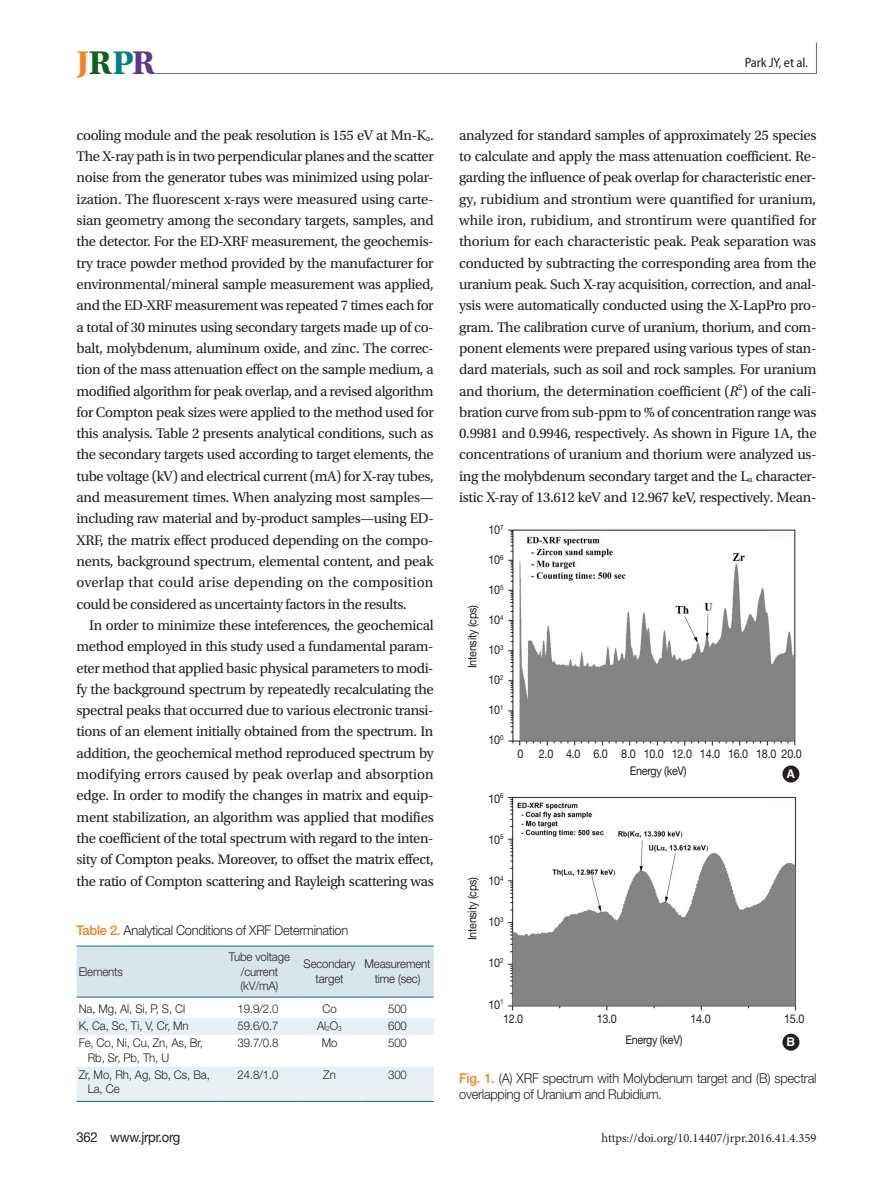
<style>
.page{position:relative;width:893px;height:1191px;background:#fff}
.page>*{position:absolute;margin:0;border:0;box-sizing:border-box;transform-origin:0 0}
.t1{font:700 34.5px "Utopia Std";color:#f58220}
.본문{font:14.7px/21.3px "Utopia Std";letter-spacing:-.025em;color:#231f20;text-align:justify}
.t2{font:13.8px "Helvetica Neue LT Std";letter-spacing:-.025em;color:#231f20;scale:.95 1}
.표_제목__그림_설명{font:300 13.5px/16.2px "Helvetica Neue LT Std";letter-spacing:-.02em;color:#231f20;scale:.95 1}
.t3{font:semi-condensed 13.5px "Myriad Pro";letter-spacing:-.01em;color:#231f20}
.t4{font:12.6px "Minion Pro";color:#231f20}
.표_본문{font:300 12px/14.4px "Helvetica Neue LT Std";letter-spacing:-.01em;color:#231f20;scale:.95 1}
.그림_지문_8pt{font:12px "Helvetica Neue LT Std";letter-spacing:-.025em;color:#231f20;scale:.9 1}
.t5{font:700 12px "Helvetica LT Std";color:#fff}
.s1{color:#105f1e}
.s2{color:#008185}
.s3{color:#5d388a}
.s4{font-family:"Minion Pro";font-size:9px}
.s5{font-weight:500;color:#f58220}
.s6{font-style:italic}
.s7{font-size:7.05px}
</style>
<div class="page">
<svg style="left:155px;top:42px;width:662px;height:32px"></svg>
<svg style="left:77px;top:946px;width:357px;height:155px"></svg>
<hr style="left:77px;top:945px;width:144px;height:1px;background:#156781">
<hr style="left:221px;top:945px;width:77px;height:1px;background:#156781">
<hr style="left:298px;top:945px;width:63px;height:1px;background:#156781">
<hr style="left:361px;top:945px;width:73px;height:1px;background:#156781">
<hr style="left:77px;top:996px;width:144px;height:1px;background:#156781">
<hr style="left:221px;top:996px;width:77px;height:1px;background:#156781">
<hr style="left:298px;top:996px;width:63px;height:1px;background:#156781">
<hr style="left:361px;top:996px;width:73px;height:1px;background:#156781">
<hr style="left:77px;top:1101px;width:144px;height:1px;background:#156781">
<hr style="left:221px;top:1101px;width:77px;height:1px;background:#156781">
<hr style="left:298px;top:1101px;width:63px;height:1px;background:#156781">
<hr style="left:361px;top:1101px;width:73px;height:1px;background:#156781">
<img style="left:509px;top:529px;width:287px;height:216px">
<img style="left:507px;top:796px;width:290px;height:215px">
<div style="left:782px;top:765px;width:17px;height:17px;background:#231f20;border-radius:50%"></div>
<div style="left:782px;top:1033px;width:17px;height:17px;background:#231f20;border-radius:50%"></div>
<h1 class="t1" style="left:77px;top:43px;width:80px">J<span class="s1">R</span><span class="s2">P</span><span class="s3">R</span></h1>
<p class="t3" style="left:745px;top:54px;width:65px">Park JY, et al.</p>
<p class="본문" style="left:77px;top:125px;width:359px">cooling module and the peak resolution is 155 eV at Mn-K<span class="s4">α</span>.<br>The X-ray path is in two perpendicular planes and the scatter noise from the generator tubes was minimized using polar&shy;ization. The fluorescent x-rays were measured using carte&shy;sian geometry among the secondary targets, samples, and the detector. For the ED-XRF measurement, the geochemis&shy;try trace powder method provided by the manufacturer for environmental/mineral sample measurement was applied, and the ED-XRF measurement was repeated 7 times each for a total of 30 minutes using secondary targets made up of co&shy;balt, molybdenum, aluminum oxide, and zinc. The correc&shy;tion of the mass attenuation effect on the sample medium, a modified algorithm for peak overlap, and a revised algorithm for Compton peak sizes were applied to the method used for this analysis. Table 2 presents analytical conditions, such as the secondary targets used according to target elements, the tube voltage (kV) and electrical current (mA) for X-ray tubes, and measurement times. When analyzing most samples— including raw material and by-product samples—using ED-XRF, the matrix effect produced depending on the compo&shy;nents, background spectrum, elemental content, and peak overlap that could arise depending on the composition could be considered as uncertainty factors in the results.</p>
<p class="본문" style="left:77px;top:615px;width:359px;text-indent:13px">In order to minimize these inteferences, the geochemical method employed in this study used a fundamental param&shy;eter method that applied basic physical parameters to modi&shy;fy the background spectrum by repeatedly recalculating the spectral peaks that occurred due to various electronic transi&shy;tions of an element initially obtained from the spectrum. In addition, the geochemical method reproduced spectrum by modifying errors caused by peak overlap and absorption edge. In order to modify the changes in matrix and equip&shy;ment stabilization, an algorithm was applied that modifies the coefficient of the total spectrum with regard to the inten&shy;sity of Compton peaks. Moreover, to offset the matrix effect, the ratio of Compton scattering and Rayleigh scattering was</p>
<p class="표_제목__그림_설명" style="left:77px;top:921px;width:287px"><span class="s5">Table 2.</span> Analytical Conditions of XRF Determination</p>
<p class="표_본문" style="left:79px;top:963px;width:48px">Elements</p>
<p class="본문" style="left:459px;top:125px;width:359px">analyzed for standard samples of approximately 25 species to calculate and apply the mass attenuation coefficient. Re&shy;garding the influence of peak overlap for characteristic ener&shy;gy, rubidium and strontium were quantified for uranium, while iron, rubidium, and strontirum were quantified for thorium for each characteristic peak. Peak separation was conducted by subtracting the corresponding area from the uranium peak. Such X-ray acquisition, correction, and anal&shy;ysis were automatically conducted using the X-LapPro pro&shy;gram. The calibration curve of uranium, thorium, and com&shy;ponent elements were prepared using various types of stan&shy;dard materials, such as soil and rock samples. For uranium and thorium, the determination coefficient (<span class="s6">R</span><sup>2</sup>) of the cali&shy;bration curve from sub-ppm to % of concentration range was 0.9981 and 0.9946, respectively. As shown in Figure 1A, the concentrations of uranium and thorium were analyzed us&shy;ing the molybdenum secondary target and the L<span class="s4">α</span> character&shy;istic X-ray of 13.612 keV and 12.967 keV, respectively. Mean-</p>
<p class="그림_지문_8pt" style="left:489px;top:522px;width:18px">10<sup>7</sup></p>
<p class="그림_지문_8pt" style="left:489px;top:552px;width:18px">10<sup>6</sup></p>
<p class="그림_지문_8pt" style="left:489px;top:582px;width:18px">10<sup>5</sup></p>
<p class="그림_지문_8pt" style="left:489px;top:612px;width:18px">10<sup>4</sup></p>
<p class="그림_지문_8pt" style="left:489px;top:642px;width:18px">10<sup>3</sup></p>
<p class="그림_지문_8pt" style="left:489px;top:672px;width:18px">10<sup>2</sup></p>
<p class="그림_지문_8pt" style="left:489px;top:702px;width:18px">10<sup>1</sup></p>
<p class="그림_지문_8pt" style="left:489px;top:732px;width:18px">10<sup>0</sup></p>
<p class="그림_지문_8pt" style="left:465px;top:668px;width:72px;rotate:-90deg">Intensity (cps)</p>
<p class="그림_지문_8pt" style="left:517px;top:746px;width:8px">0</p>
<p class="그림_지문_8pt" style="left:539px;top:746px;width:294px">2.0 4.0 6.0 8.0 10.0 12.0 14.0 16.0 18.0 20.0</p>
<p class="그림_지문_8pt" style="left:630px;top:763px;width:65px">Energy (keV)</p>
<p class="t5" style="left:787px;top:766px;width:10px">A</p>
<p class="그림_지문_8pt" style="left:489px;top:791px;width:18px">10<sup>6</sup></p>
<p class="그림_지문_8pt" style="left:489px;top:832px;width:18px">10<sup>5</sup></p>
<p class="그림_지문_8pt" style="left:489px;top:873px;width:18px">10<sup>4</sup></p>
<p class="그림_지문_8pt" style="left:489px;top:914px;width:18px">10<sup>3</sup></p>
<p class="그림_지문_8pt" style="left:489px;top:956px;width:18px">10<sup>2</sup></p>
<p class="그림_지문_8pt" style="left:489px;top:997px;width:18px">10<sup>1</sup></p>
<p class="그림_지문_8pt" style="left:465px;top:940px;width:72px;rotate:-90deg">Intensity (cps)</p>
<p class="표_본문" style="left:229px;top:949px;width:66px">Tube voltage</p>
<p class="표_본문" style="left:241px;top:963px;width:41px">/current</p>
<p class="표_본문" style="left:240px;top:978px;width:41px">(kV/mA)</p>
<p class="표_본문" style="left:304px;top:956px;width:56px">Secondary</p>
<p class="표_본문" style="left:316px;top:971px;width:31px">target</p>
<p class="표_본문" style="left:365px;top:956px;width:71px;text-align:center">Measurement time (sec)</p>
<p class="표_본문" style="left:79px;top:1001px;width:114px">Na, Mg, Al, Si, P, S, Cl</p>
<p class="표_본문" style="left:237px;top:1001px;width:45px">19.9/2.0</p>
<p class="표_본문" style="left:322px;top:1001px;width:16px">Co</p>
<p class="표_본문" style="left:388px;top:1001px;width:21px">500</p>
<p class="표_본문" style="left:79px;top:1018px;width:117px">K, Ca, Sc, Ti, V, Cr, Mn</p>
<p class="표_본문" style="left:237px;top:1018px;width:45px">59.6/0.7</p>
<p class="표_본문" style="left:317px;top:1018px;width:28px">Al<span class="s7">2</span>O<span class="s7">3</span></p>
<p class="표_본문" style="left:388px;top:1018px;width:21px">600</p>
<p class="표_본문" style="left:88px;top:1035px;width:123px;text-indent:-9px">Fe, Co, Ni, Cu, Zn, As, Br,<br>Rb, Sr, Pb, Th, U</p>
<p class="표_본문" style="left:237px;top:1035px;width:45px">39.7/0.8</p>
<p class="표_본문" style="left:322px;top:1035px;width:18px">Mo</p>
<p class="표_본문" style="left:388px;top:1035px;width:21px">500</p>
<p class="표_본문" style="left:88px;top:1067px;width:130px;text-indent:-9px">Zr, Mo, Rh, Ag, Sb, Cs, Ba,<br>La, Ce</p>
<p class="표_본문" style="left:237px;top:1067px;width:45px">24.8/1.0</p>
<p class="표_본문" style="left:323px;top:1067px;width:15px">Zn</p>
<p class="표_본문" style="left:388px;top:1067px;width:21px">300</p>
<p class="표_제목__그림_설명" style="left:459px;top:1070px;width:377px"><span class="s5">Fig. 1.</span> (A) XRF spectrum with Molybdenum target and (B) spectral overlapping of Uranium and Rubidium.</p>
<p class="그림_지문_8pt" style="left:503px;top:1012px;width:24px">12.0</p>
<p class="그림_지문_8pt" style="left:597px;top:1012px;width:24px">13.0</p>
<p class="그림_지문_8pt" style="left:690px;top:1012px;width:24px">14.0</p>
<p class="그림_지문_8pt" style="left:784px;top:1012px;width:24px">15.0</p>
<p class="그림_지문_8pt" style="left:625px;top:1032px;width:65px">Energy (keV)</p>
<p class="t5" style="left:787px;top:1034px;width:10px">B</p>
<p class="t2" style="left:77px;top:1128px;width:111px">362 www.jrpr.org</p>
<p class="t4" style="left:602px;top:1129px;width:216px">https://doi.org/10.14407/jrpr.2016.41.4.359</p>
</div>
